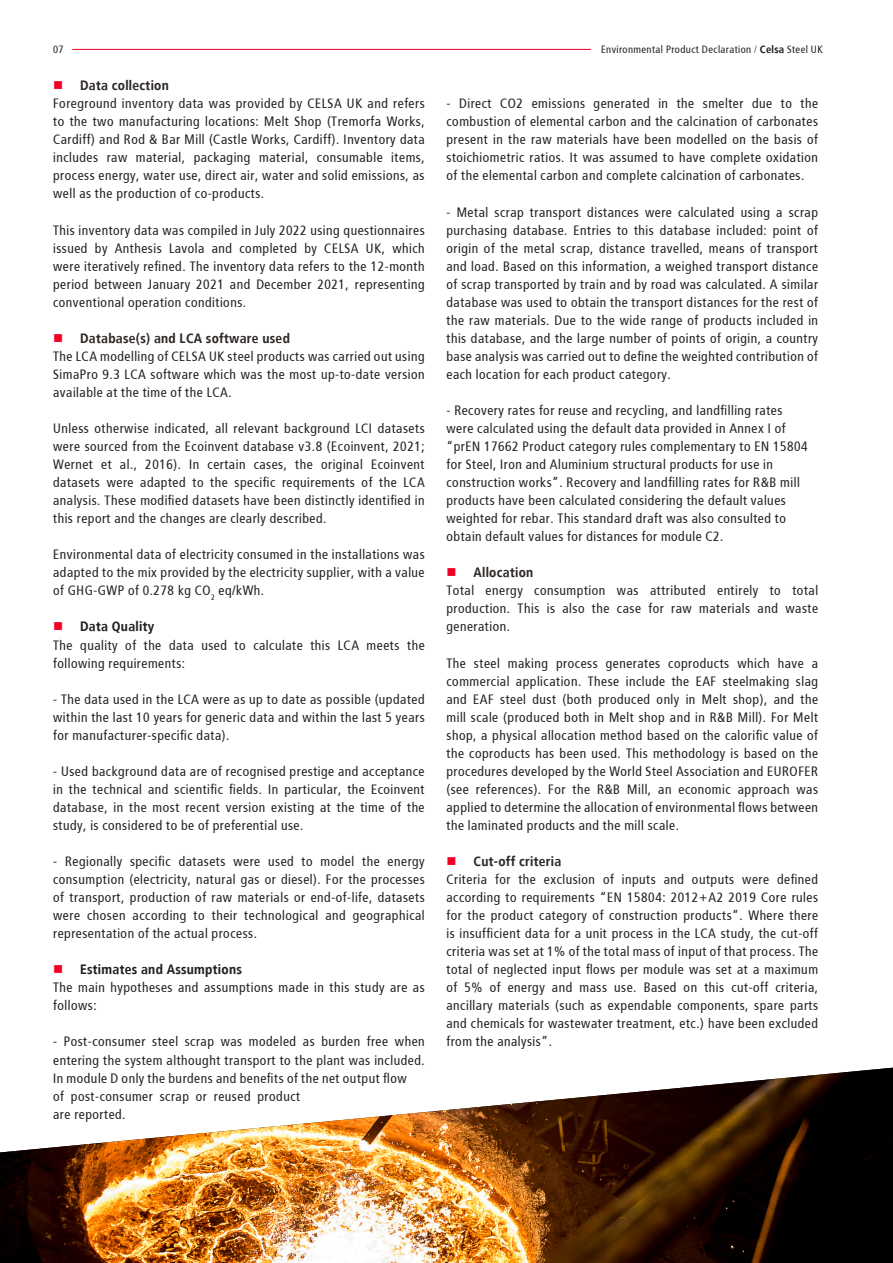
<style>
.page{position:relative;width:893px;height:1263px;background:#fff}
.page>*{position:absolute;margin:0;border:0;box-sizing:border-box;transform-origin:0 0}
.Body_Copy{font:13.5px/18px "Transit";color:#231f20;text-align:justify}
.t1{font:700 13.5px "Transit";color:#2e2926}
.t2{font:700 13.5px "Transit";color:#231f20}
.t3{font:10.5px "Transit";color:#231f20}
.s1{color:#63656a}
.s2{font-weight:700}
</style>
<div class="page">
<hr style="left:72px;top:49px;width:519px;height:1px;background:#ef0027">
<img style="left:0;top:1068px;width:893px;height:195px">
<p class="t3" style="left:53px;top:43px;width:12px">07</p>
<p class="t3" style="left:601px;top:43px;width:224px">Environmental Product Declaration <span class="s1">/</span> <span class="s2">Celsa</span> Steel UK</p>
<p class="t1" style="left:80px;top:77px;width:91px">Data collection</p>
<p class="Body_Copy" style="left:53px;top:95px;width:374px">Foreground inventory data was provided by CELSA UK and refers to the two manufacturing locations: Melt Shop (Tremorfa Works, Cardiff) and Rod &amp; Bar Mill (Castle Works, Cardiff). Inventory data includes raw material, packaging material, consumable items, process energy, water use, direct air, water and solid emissions, as well as the production of co-products.</p>
<p class="Body_Copy" style="left:53px;top:221px;width:374px">This inventory data was compiled in July 2022 using questionnaires issued by Anthesis Lavola and completed by CELSA UK, which were iteratively refined. The inventory data refers to the 12-month period between January 2021 and December 2021, representing conventional operation conditions.</p>
<p class="t1" style="left:80px;top:330px;width:212px">Database(s) and LCA software used</p>
<p class="Body_Copy" style="left:53px;top:347px;width:374px">The LCA modelling of CELSA UK steel products was carried out using SimaPro 9.3 LCA software which was the most up-to-date version available at the time of the LCA.</p>
<p class="Body_Copy" style="left:53px;top:419px;width:374px">Unless otherwise indicated, all relevant background LCI datasets were sourced from the Ecoinvent database v3.8 (Ecoinvent, 2021; Wernet et al., 2016). In certain cases, the original Ecoinvent datasets were adapted to the specific requirements of the LCA analysis. These modified datasets have been distinctly identified in this report and the changes are clearly described.</p>
<p class="Body_Copy" style="left:53px;top:546px;width:374px">Environmental data of electricity consumed in the installations was adapted to the mix provided by the electricity supplier, with a value of GHG-GWP of 0.278 kg CO<sub>2</sub> eq/kWh.</p>
<p class="t2" style="left:80px;top:619px;width:76px">Data Quality</p>
<p class="Body_Copy" style="left:53px;top:636px;width:374px">The quality of the data used to calculate this LCA meets the following requirements:</p>
<p class="Body_Copy" style="left:53px;top:690px;width:374px">- The data used in the LCA were as up to date as possible (updated within the last 10 years for generic data and within the last 5 years for manufacturer-specific data).</p>
<p class="Body_Copy" style="left:53px;top:762px;width:374px">- Used background data are of recognised prestige and acceptance in the technical and scientific fields. In particular, the Ecoinvent database, in the most recent version existing at the time of the study, is considered to be of preferential use.</p>
<p class="Body_Copy" style="left:53px;top:852px;width:374px">- Regionally specific datasets were used to model the energy consumption (electricity, natural gas or diesel). For the processes of transport, production of raw materials or end-of-life, datasets were chosen according to their technological and geographical representation of the actual process.</p>
<p class="t2" style="left:80px;top:961px;width:164px">Estimates and Assumptions</p>
<p class="Body_Copy" style="left:53px;top:979px;width:374px">The main hypotheses and assumptions made in this study are as follows:</p>
<p class="Body_Copy" style="left:53px;top:1033px;width:374px;text-align:left">- Post-consumer steel scrap was modeled as burden free when entering the system althought transport to the plant was included.<br>In module D only the burdens and benefits of the net output flow<br>of post-consumer scrap or reused product<br>are reported.</p>
<p class="Body_Copy" style="left:446px;top:95px;width:374px">- Direct CO2 emissions generated in the smelter due to the combustion of elemental carbon and the calcination of carbonates present in the raw materials have been modelled on the basis of stoichiometric ratios. It was assumed to have complete oxidation of the elemental carbon and complete calcination of carbonates.</p>
<p class="Body_Copy" style="left:446px;top:203px;width:374px">- Metal scrap transport distances were calculated using a scrap purchasing database. Entries to this database included: point of origin of the metal scrap, distance travelled, means of transport and load. Based on this information, a weighed transport distance of scrap transported by train and by road was calculated. A similar database was used to obtain the transport distances for the rest of the raw materials. Due to the wide range of products included in this database, and the large number of points of origin, a country base analysis was carried out to define the weighted contribution of each location for each product category.</p>
<p class="Body_Copy" style="left:446px;top:401px;width:363px;text-align:left">- Recovery rates for reuse and recycling, and landfilling rates were calculated using the default data provided in Annex I of “prEN 17662 Product category rules complementary to EN 15804 for Steel, Iron and Aluminium structural products for use in construction works”. Recovery and landfilling rates for R&amp;B mill products have been calculated considering the default values weighted for rebar. This standard draft was also consulted to obtain default values for distances for module C2.</p>
<p class="t1" style="left:473px;top:565px;width:62px">Allocation</p>
<p class="Body_Copy" style="left:446px;top:582px;width:374px">Total energy consumption was attributed entirely to total production. This is also the case for raw materials and waste generation.</p>
<p class="Body_Copy" style="left:446px;top:654px;width:374px">The steel making process generates coproducts which have a commercial application. These include the EAF steelmaking slag and EAF steel dust (both produced only in Melt shop), and the mill scale (produced both in Melt shop and in R&amp;B Mill). For Melt shop, a physical allocation method based on the calorific value of the coproducts has been used. This methodology is based on the procedures developed by the World Steel Association and EUROFER (see references). For the R&amp;B Mill, an economic approach was applied to determine the allocation of environmental flows between the laminated products and the mill scale.</p>
<p class="t1" style="left:473px;top:853px;width:90px">Cut-off criteria</p>
<p class="Body_Copy" style="left:446px;top:870px;width:374px">Criteria for the exclusion of inputs and outputs were defined according to requirements “EN 15804: 2012+A2 2019 Core rules for the product category of construction products”. Where there is insufficient data for a unit process in the LCA study, the cut-off criteria was set at 1% of the total mass of input of that process. The total of neglected input flows per module was set at a maximum of 5% of energy and mass use. Based on this cut-off criteria, ancillary materials (such as expendable components, spare parts and chemicals for wastewater treatment, etc.) have been excluded from the analysis”.</p>
</div>
